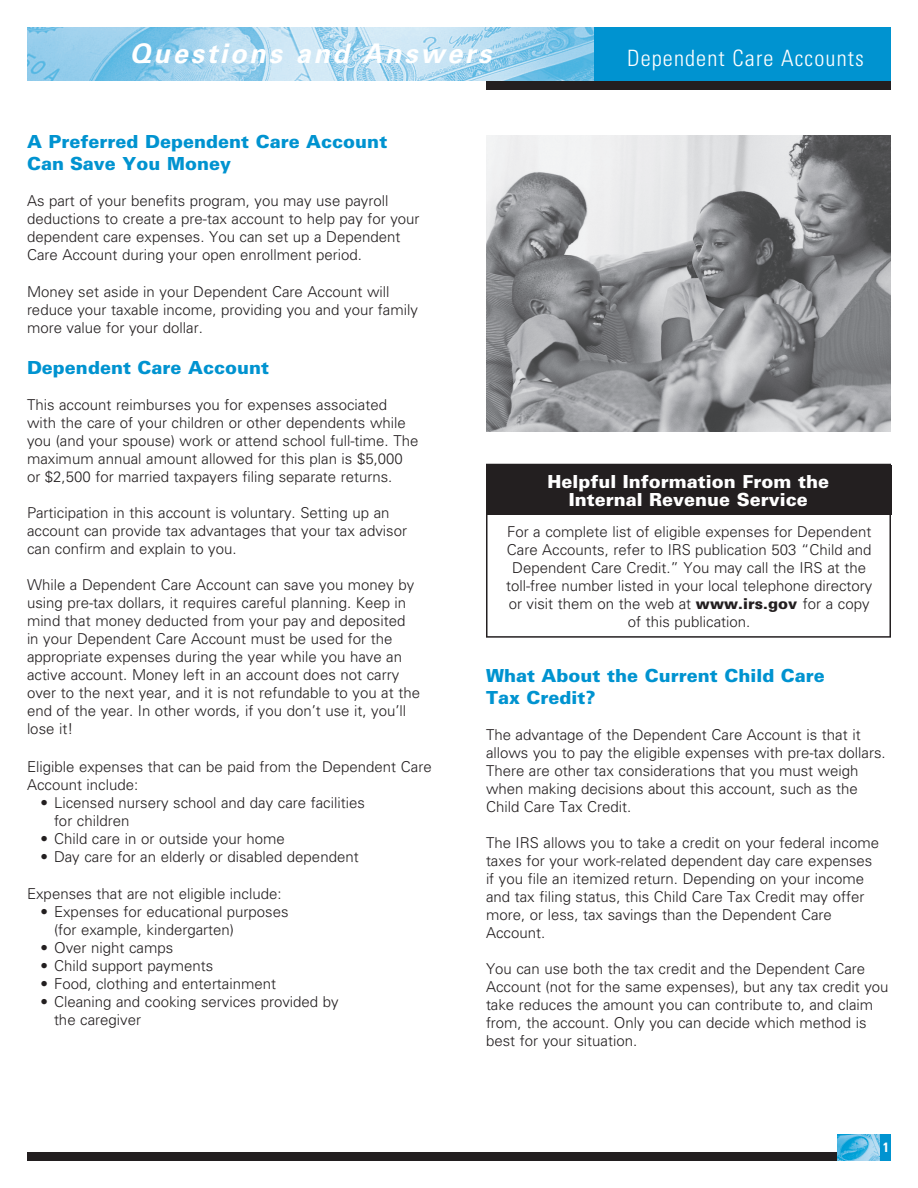
<style>
.page{position:relative;width:918px;height:1188px;background:#fff}
.page>*{position:absolute;margin:0;border:0;box-sizing:border-box;transform-origin:0 0}
.t1{font:italic 700 27px "Univers LT Std";letter-spacing:.1em;color:#fff}
.t2{font:300 condensed 22.5px "Univers LT Std";letter-spacing:.05em;color:#fff}
.t3{font:900 18px/21.6px "Univers LT Std";color:#0093d0}
.t4{font:900 18px/18px "Univers LT Std";color:#fff;text-align:center}
.t5{font:300 15px/18px "Univers LT Std";color:#231f20}
.t6{font:700 condensed 13.5px "Univers LT Std";color:#fff;scale:.95 1}
.s1{font-weight:900}
</style>
<div class="page">
<div style="left:27px;top:1152px;width:810px;height:9px;background:#231f20"></div>
<img style="left:837px;top:1134px;width:44px;height:27px">
<div style="left:881px;top:1134px;width:10px;height:27px;background:#0093d0"></div>
<img style="left:486px;top:135px;width:405px;height:297px">
<svg style="left:486px;top:464px;width:405px;height:174px"></svg>
<div style="left:486px;top:465px;width:405px;height:50px;background:#231f20"></div>
<img style="left:27px;top:27px;width:567px;height:54px">
<div style="left:594px;top:27px;width:297px;height:54px;background:#0093d0"></div>
<div style="left:486px;top:81px;width:405px;height:9px;background:#231f20"></div>
<h1 class="t1" style="left:130px;top:43px;width:363px">Questions and Answers</h1>
<h2 class="t2" style="left:627px;top:49px;width:238px">Dependent Care Accounts</h2>
<p class="t3" style="left:27px;top:132px;width:362px">A Preferred Dependent Care Account<br>Can Save You Money</p>
<p class="t5" style="left:27px;top:192px;width:394px">As part of your benefits program, you may use payroll deductions to create a pre-tax account to help pay for your dependent care expenses. You can set up a Dependent Care Account during your open enrollment period.</p>
<p class="t5" style="left:27px;top:284px;width:392px">Money set aside in your Dependent Care Account will reduce your taxable income, providing you and your family more value for your dollar.</p>
<p class="t3" style="left:27px;top:358px;width:244px">Dependent Care Account</p>
<p class="t5" style="left:27px;top:397px;width:393px">This account reimburses you for expenses associated with the care of your children or other dependents while you (and your spouse) work or attend school full-time. The maximum annual amount allowed for this plan is $5,000 or $2,500 for married taxpayers filing separate returns.</p>
<p class="t5" style="left:27px;top:505px;width:382px">Participation in this account is voluntary. Setting up an account can provide tax advantages that your tax advisor can confirm and explain to you.</p>
<p class="t5" style="left:27px;top:577px;width:395px">While a Dependent Care Account can save you money by using pre-tax dollars, it requires careful planning. Keep in mind that money deducted from your pay and deposited in your Dependent Care Account must be used for the appropriate expenses during the year while you have an active account. Money left in an account does not carry over to the next year, and it is not refundable to you at the end of the year. In other words, if you don’t use it, you’ll lose it!</p>
<p class="t5" style="left:27px;top:758px;width:406px">Eligible expenses that can be paid from the Dependent Care<br>Account include:</p>
<p class="t5" style="left:54px;top:794px;width:312px;text-indent:-14px">• Licensed nursery school and day care facilities for children</p>
<p class="t5" style="left:40px;top:830px;width:246px">• Child care in or outside your home</p>
<p class="t5" style="left:40px;top:848px;width:320px">• Day care for an elderly or disabled dependent</p>
<p class="t5" style="left:27px;top:886px;width:256px">Expenses that are not eligible include:</p>
<p class="t5" style="left:54px;top:904px;width:236px;text-indent:-14px">• Expenses for educational purposes (for example, kindergarten)</p>
<p class="t5" style="left:40px;top:940px;width:134px">• Over night camps</p>
<p class="t5" style="left:40px;top:958px;width:174px">• Child support payments</p>
<p class="t5" style="left:40px;top:976px;width:237px">• Food, clothing and entertainment</p>
<p class="t5" style="left:54px;top:994px;width:286px;text-indent:-14px">• Cleaning and cooking services provided by the caregiver</p>
<p class="t4" style="left:547px;top:474px;width:283px">Helpful Information From the<br>Internal Revenue Service</p>
<p class="t5" style="left:506px;top:524px;width:368px;text-align:center">For a complete list of eligible expenses for Dependent Care Accounts, refer to IRS publication 503 “Child and Dependent Care Credit.” You may call the IRS at the toll-free number listed in your local telephone directory or visit them on the web at <span class="s1">www.irs.gov</span> for a copy of this publication.</p>
<p class="t3" style="left:486px;top:666px;width:340px">What About the Current Child Care<br>Tax Credit?</p>
<p class="t5" style="left:486px;top:726px;width:401px">The advantage of the Dependent Care Account is that it allows you to pay the eligible expenses with pre-tax dollars.<br>There are other tax considerations that you must weigh when making decisions about this account, such as the Child Care Tax Credit.</p>
<p class="t5" style="left:486px;top:834px;width:395px">The IRS allows you to take a credit on your federal income taxes for your work-related dependent day care expenses if you file an itemized return. Depending on your income and tax filing status, this Child Care Tax Credit may offer more, or less, tax savings than the Dependent Care Account.</p>
<p class="t5" style="left:486px;top:960px;width:404px">You can use both the tax credit and the Dependent Care Account (not for the same expenses), but any tax credit you take reduces the amount you can contribute to, and claim from, the account. Only you can decide which method is best for your situation.</p>
<p class="t6" style="left:883px;top:1142px;width:7px">1</p>
</div>
